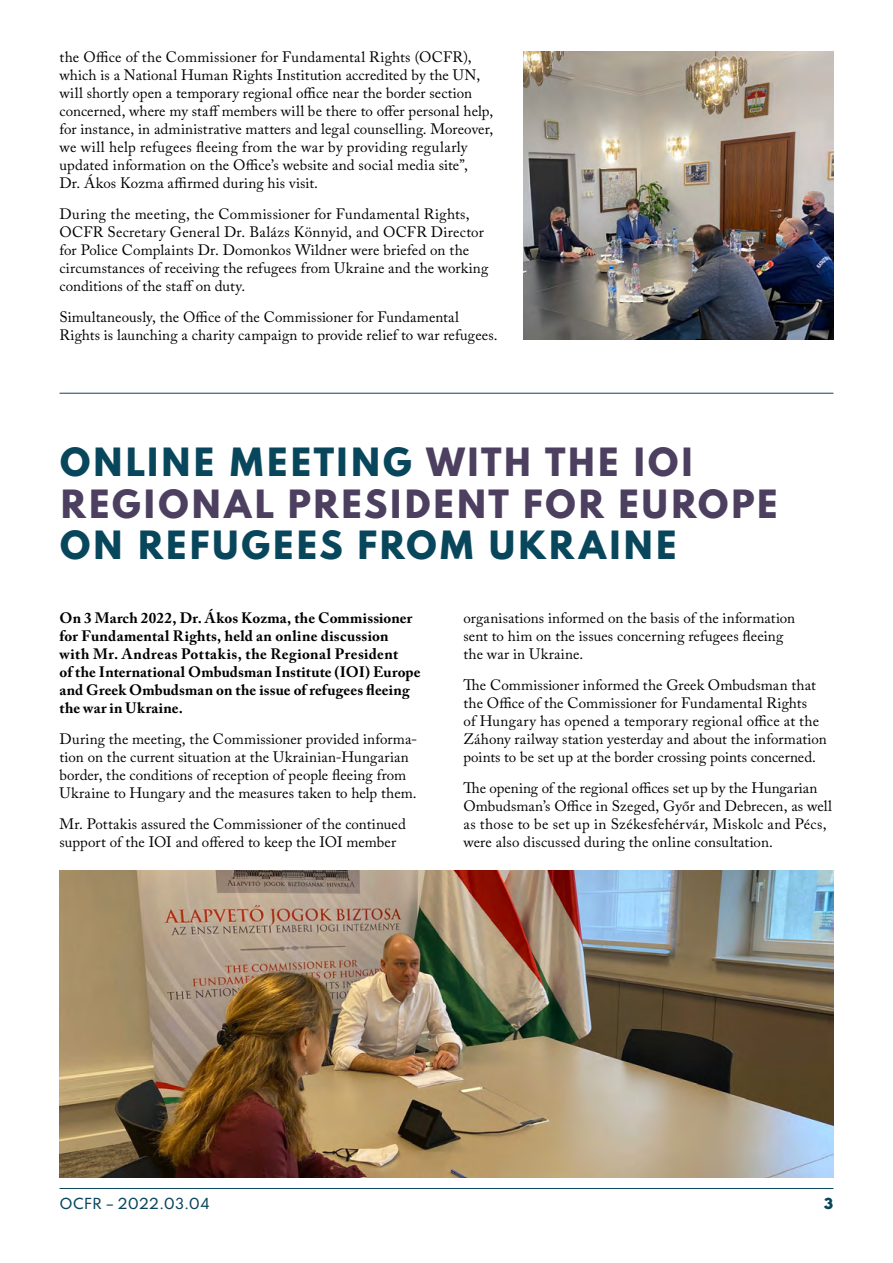
<style>
.page{position:relative;width:893px;height:1263px;background:#fff}
.page>*{position:absolute;margin:0;border:0;box-sizing:border-box;transform-origin:0 0}
.t1{font:800 34.5px/41.4px "Spartan";letter-spacing:.03em;color:#4c3f5f}
.t2{font:800 34.5px "Spartan";letter-spacing:.03em;color:#08465c}
.t3{font:15px/18px "Adobe Caslon Pro";letter-spacing:.01em;color:#000}
.t4{font:700 15px/18px "Adobe Caslon Pro";letter-spacing:.015em;color:#000}
.t5{font:500 13.5px "Spartan";letter-spacing:.01em;color:#08465c}
.t6{font:900 13.5px "Spartan";color:#08465c}
.s1{color:#08465c}
</style>
<div class="page">
<img style="left:523px;top:51px;width:310px;height:289px">
<hr style="left:60px;top:393px;width:773px;height:1px;background:#08465c">
<img style="left:60px;top:871px;width:773px;height:307px">
<hr style="left:60px;top:1188px;width:773px;height:1px;background:#08465c">
<p class="t3" style="left:60px;top:48px;width:435px">the Office of the Commissioner for Fundamental Rights (OCFR), which is a National Human Rights Institution accredited by the UN, will shortly open a temporary regional office near the border section concerned, where my staff members will be there to offer personal help, for instance, in administrative matters and legal counselling. Moreover, we will help refugees fleeing from the war by providing regularly updated information on the Office’s website and social media site”,<br>Dr. Ákos Kozma affirmed during his visit.</p>
<p class="t3" style="left:60px;top:205px;width:430px">During the meeting, the Commissioner for Fundamental Rights, OCFR Secretary General Dr. Balázs Könnyid, and OCFR Director for Police Complaints Dr. Domonkos Wildner were briefed on the circumstances of receiving the refugees from Ukraine and the working conditions of the staff on duty.</p>
<p class="t3" style="left:60px;top:307px;width:440px">Simultaneously, the Office of the Commissioner for Fundamental<br>Rights is launching a charity campaign to provide relief to war refugees.</p>
<h1 class="t1" style="left:60px;top:441px;width:721px"><span class="s1">ONLINE MEETING</span> WITH THE IOI<br>REGIONAL PRESIDENT FOR EUROPE</h1>
<h1 class="t2" style="left:60px;top:519px;width:620px">ON REFUGEES FROM UKRAINE</h1>
<p class="t4" style="left:60px;top:609px;width:363px">On 3 March 2022, Dr. Ákos Kozma, the Commissioner for Fundamental Rights, held an online discussion with Mr. Andreas Pottakis, the Regional President<br>of the International Ombudsman Institute (IOI) Europe and Greek Ombudsman on the issue of refugees fleeing the war in Ukraine.</p>
<p class="t3" style="left:60px;top:730px;width:359px">During the meeting, the Commissioner provided informa&shy;tion on the current situation at the Ukrainian-Hungarian border, the conditions of reception of people fleeing from Ukraine to Hungary and the measures taken to help them.</p>
<p class="t3" style="left:60px;top:815px;width:348px">Mr. Pottakis assured the Commissioner of the continued support of the IOI and offered to keep the IOI member</p>
<p class="t3" style="left:463px;top:609px;width:333px">organisations informed on the basis of the information sent to him on the issues concerning refugees fleeing the war in Ukraine.</p>
<p class="t3" style="left:463px;top:676px;width:365px">The Commissioner informed the Greek Ombudsman that the Office of the Commissioner for Fundamental Rights<br>of Hungary has opened a temporary regional office at the Záhony railway station yesterday and about the information points to be set up at the border crossing points concerned.</p>
<p class="t3" style="left:463px;top:779px;width:370px">The opening of the regional offices set up by the Hungarian Ombudsman’s Office in Szeged, Győr and Debrecen, as well as those to be set up in Székesfehérvár, Miskolc and Pécs, were also discussed during the online consultation.</p>
<p class="t5" style="left:60px;top:1193px;width:152px">OCFR – 2022.03.04</p>
<p class="t6" style="left:824px;top:1193px;width:11px">3</p>
</div>
